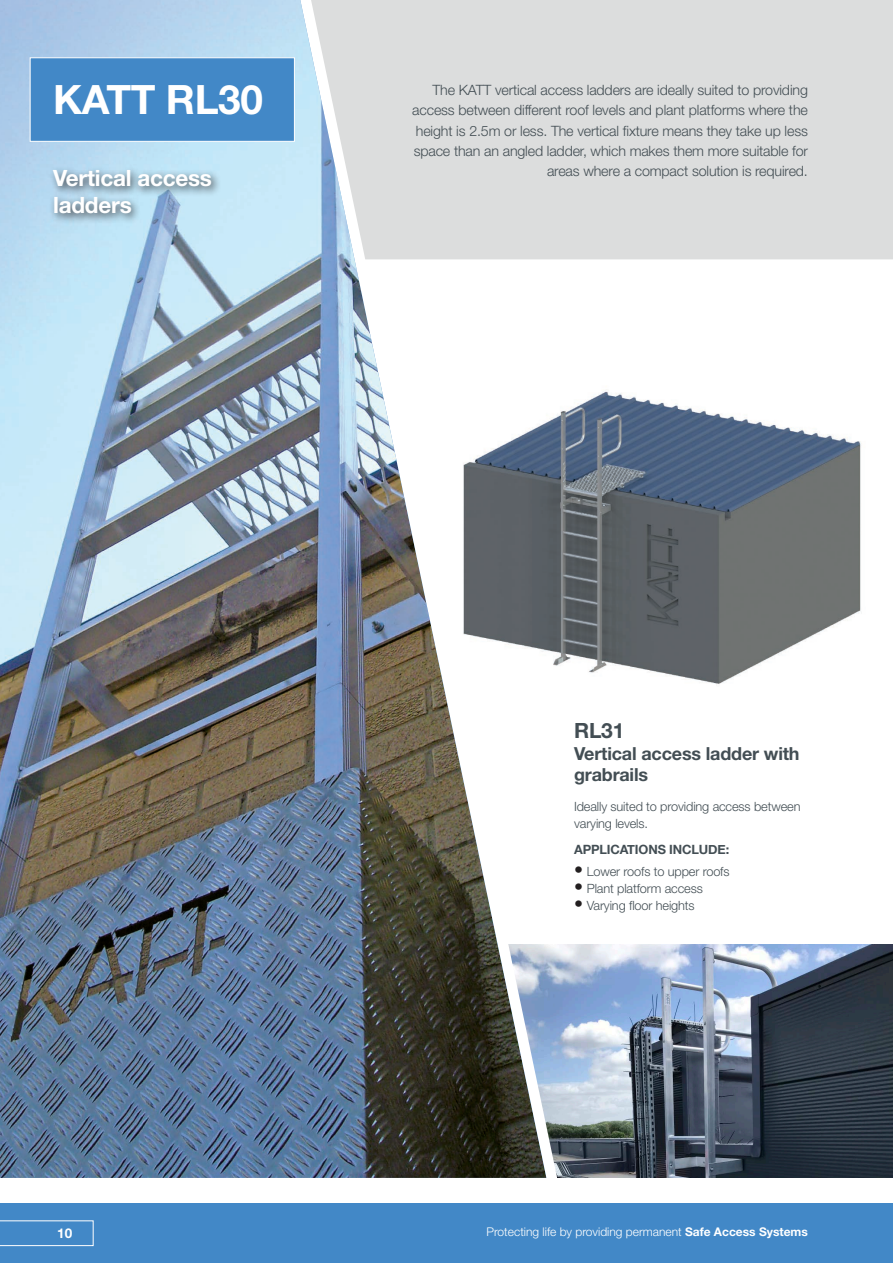
<style>
.page{position:relative;width:893px;height:1263px;background:#fff}
.page>*{position:absolute;margin:0;border:0;box-sizing:border-box;transform-origin:0 0}
.t1{font:700 40.5px "Helvetica Neue LT Std";letter-spacing:-.01em;color:#fff}
.t2{font:700 22.5px/27px "Helvetica Neue LT Std";letter-spacing:-.01em;color:#fff}
.t3{font:700 21px "Helvetica Neue LT Std";color:#434e54}
.t4{font:700 18px/21.6px "Helvetica Neue LT Std";letter-spacing:-.01em;color:#434e54}
.t5{font:300 14.25px/20.2px "Helvetica Neue LT Std";letter-spacing:-.01em;color:#434e54;text-align:right}
.t6{font:700 13.5px "Helvetica Neue LT Std";color:#fff}
.t7{font:300 12.75px/17.2px "Helvetica Neue LT Std";letter-spacing:-.01em;color:#434e54}
.t8{font:700 12.75px "Helvetica Neue";letter-spacing:-.01em;color:#434e54}
.t9{font:300 12px "Helvetica Neue LT Std";color:#fff}
.s1{font-size:18px;color:#231f20}
.s2{font-weight:700}
</style>
<div class="page">
<div style="left:0;top:1203px;width:893px;height:60px;background:#4288c7"></div>
<svg style="left:0;top:1220px;width:94px;height:26px"></svg>
<img style="left:566px;top:944px;width:327px;height:234px">
<div style="left:566px;top:0;width:327px;height:259px;background:#dcdddd"></div>
<img style="left:0;top:0;width:566px;height:1178px">
<div style="left:30px;top:57px;width:265px;height:85px;background:#4288c7;border:1px solid #fff"></div>
<img style="left:451px;top:351px;width:410px;height:359px">
<div style="left:49px;top:165px;width:173px;height:59px;background:#231f20;opacity:.75"></div>
<p class="t1" style="left:53px;top:74px;width:211px">KATT RL30</p>
<p class="t5" style="left:412px;top:80px;width:397px">The KATT vertical access ladders are ideally suited to providing access between different roof levels and plant platforms where the height is 2.5m or less. The vertical fixture means they take up less space than an angled ladder, which makes them more suitable for areas where a compact solution is required.</p>
<p class="t2" style="left:53px;top:164px;width:160px">Vertical access ladders</p>
<p class="t3" style="left:574px;top:717px;width:52px">RL31</p>
<p class="t4" style="left:574px;top:742px;width:227px">Vertical access ladder with grabrails</p>
<p class="t7" style="left:574px;top:798px;width:228px">Ideally suited to providing access between varying levels.</p>
<p class="t8" style="left:574px;top:839px;width:157px">APPLICATIONS INCLUDE:</p>
<p class="t7" style="left:574px;top:862px;width:157px"><span class="s1">•</span> Lower roofs to upper roofs</p>
<p class="t7" style="left:574px;top:879px;width:130px"><span class="s1">•</span> Plant platform access</p>
<p class="t7" style="left:574px;top:897px;width:122px"><span class="s1">•</span> Varying floor heights</p>
<p class="t6" style="left:57px;top:1225px;width:17px">10</p>
<p class="t9" style="left:486px;top:1225px;width:323px">Protecting life by providing permanent <span class="s2">Safe Access Systems</span></p>
</div>
